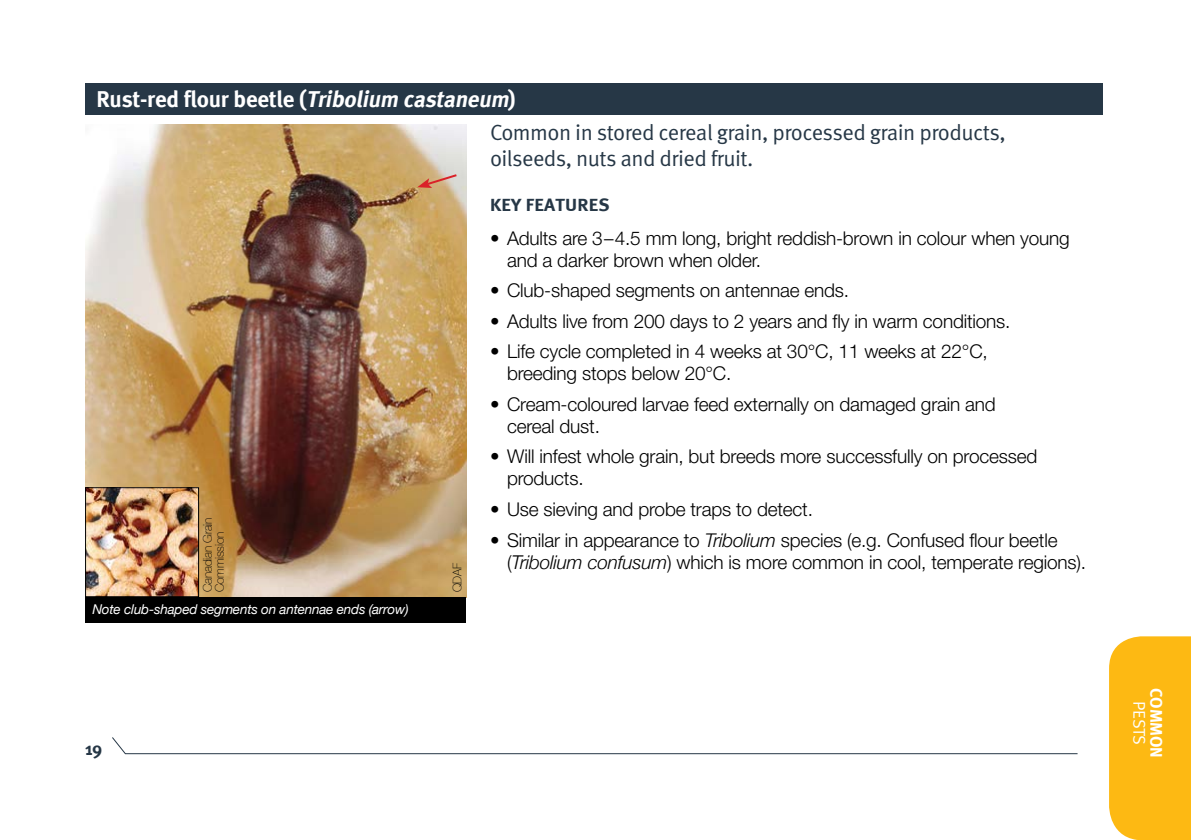
<style>
.page{position:relative;width:1191px;height:840px;background:#fff}
.page>*{position:absolute;margin:0;border:0;box-sizing:border-box;transform-origin:0 0}
.t1{font:700 23px "Meta";letter-spacing:-.01em;color:#fff}
.t2{font:22px/26px "Meta OT Norm";letter-spacing:-.025em;color:#263746}
.t3{font:300 19px/22px "Helvetica Neue LT Std";letter-spacing:-.01em;color:#000}
.t4{font:700 18px "Meta";color:#263746}
.t5{font:700 17.6px "Meta";letter-spacing:.015em;color:#263746;scale:1.08 1}
.t6{font:700 17px "Meta";letter-spacing:-.01em;color:#fff}
.t7{font:17px "Meta OT Norm";color:#fff}
.t8{font:italic 13.6px "Helvetica Neue";letter-spacing:-.015em;color:#fff}
.t9{font:100 12px/12px "Helvetica Neue";letter-spacing:-.015em;color:#000}
.s1{font-style:italic}
.s2{font-family:"Helvetica Neue";font-style:italic}
</style>
<div class="page">
<svg style="left:112px;top:737px;width:966px;height:17px"></svg>
<div style="left:85px;top:84px;width:1017px;height:31px;background:#263746"></div>
<div style="left:1109px;top:636px;width:82px;height:203px;background:#fdb913"></div>
<img style="left:85px;top:124px;width:381px;height:472px">
<img style="left:87px;top:489px;width:110px;height:105px">
<div style="left:85px;top:487px;width:114px;height:109px;border:1px solid #000"></div>
<div style="left:85px;top:596px;width:381px;height:26px;background:#000"></div>
<svg style="left:417px;top:173px;width:42px;height:15px"></svg>
<p class="t1" style="left:96px;top:85px;width:421px">Rust-red flour beetle (<span class="s1">Tribolium castaneum</span>)</p>
<p class="t2" style="left:490px;top:120px;width:517px">Common in stored cereal grain, processed grain products, oilseeds, nuts and dried fruit.</p>
<p class="t5" style="left:490px;top:195px;width:112px">KEY FEATURES</p>
<p class="t3" style="left:507px;top:226px;width:564px;text-indent:-17px">• Adults are 3–4.5 mm long, bright reddish-brown in colour when young and a darker brown when older.</p>
<p class="t3" style="left:490px;top:279px;width:361px">• Club-shaped segments on antennae ends.</p>
<p class="t3" style="left:490px;top:309px;width:522px">• Adults live from 200 days to 2 years and fly in warm conditions.</p>
<p class="t3" style="left:507px;top:340px;width:482px;text-indent:-17px">• Life cycle completed in 4 weeks at 30°C, 11 weeks at 22°C, breeding stops below 20°C.</p>
<p class="t3" style="left:507px;top:392px;width:490px;text-indent:-17px">• Cream-coloured larvae feed externally on damaged grain and cereal dust.</p>
<p class="t3" style="left:507px;top:445px;width:532px;text-indent:-17px">• Will infest whole grain, but breeds more successfully on processed products.</p>
<p class="t3" style="left:490px;top:497px;width:324px">• Use sieving and probe traps to detect.</p>
<p class="t3" style="left:507px;top:528px;width:580px;text-indent:-17px">• Similar in appearance to <span class="s1">Tribolium</span> species (e.g. Confused flour beetle (<span class="s2">Tribolium confusum</span>) which is more common in cool, temperate regions).</p>
<p class="t9" style="left:201px;top:592px;width:76px;rotate:-90deg">Canadian Grain<br>Commission</p>
<p class="t9" style="left:450px;top:592px;width:31px;rotate:-90deg">QDAF</p>
<p class="t8" style="left:92px;top:600px;width:318px">Note club-shaped segments on antennae ends (arrow)</p>
<p class="t4" style="left:85px;top:737px;width:19px">19</p>
<p class="t6" style="left:1166px;top:687px;width:71px;rotate:90deg">COMMON</p>
<p class="t7" style="left:1149px;top:700px;width:45px;rotate:90deg">PESTS</p>
</div>
